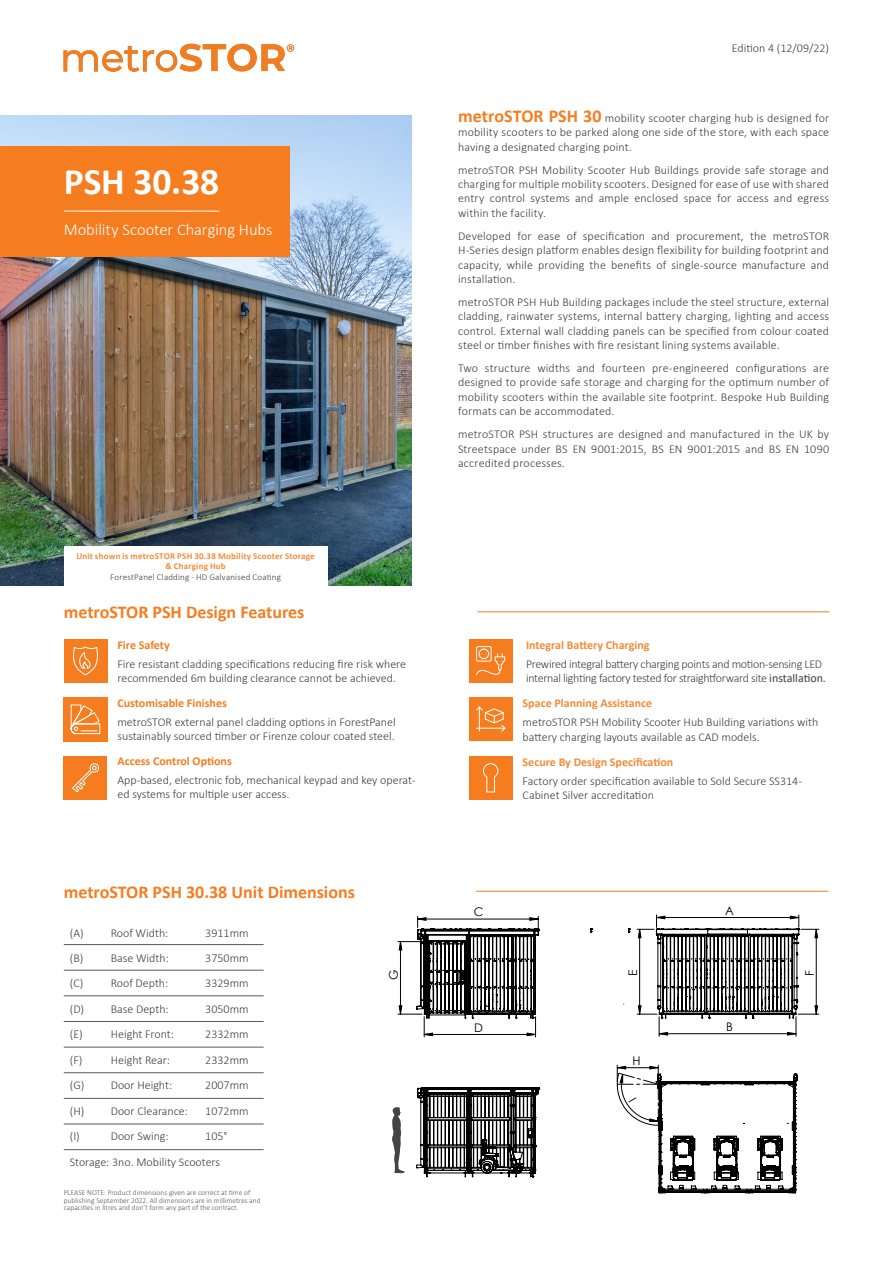
<style>
.page{position:relative;width:893px;height:1263px;background:#fff}
.page>*{position:absolute;margin:0;border:0;box-sizing:border-box;transform-origin:0 0}
.t1{font:700 37.5px "Calibri";color:#fff}
.Subtitles{font:700 18px "Calibri";color:#f57d20}
.t2{font:300 18px "Calibri";letter-spacing:-.005em;color:#fff}
.t3{font:300 16.5px "Calibri";letter-spacing:-.005em;color:#fff}
.Subtitles_8pt{font:300 12px/14.4px "Calibri";color:#3e3e3f;text-align:justify}
.Subtitles_8pt-2{font:300 12px/14.4px "Calibri";letter-spacing:-.025em;color:#3e3e3f}
.Subtitles_8pt-3{font:700 12px "Calibri";color:#f68a36}
.Subtitles_8pt-4{font:700 12px "Calibri";color:#f57d20}
.t4{font:11.85px "Century Gothic";color:#000}
.t5{font:700 9px/10.5px "Calibri";letter-spacing:.025em;color:#f68a36;text-align:center}
.t6{font:300 9px "Calibri";letter-spacing:.01em;color:#3e3e3f}
.t7{font:300 7.5px/7.5px "Calibri";color:#575757}
.s1{font-weight:700;font-size:18px;color:#f57d20}
.s2{font-weight:300;color:#3e3e3f}
.s3{font-weight:400}
</style>
<div class="page">
<hr style="left:477px;top:611px;width:352px;height:1px;background:#f57d20">
<hr style="left:476px;top:891px;width:352px;height:1px;background:#f57d20">
<img style="left:0;top:115px;width:411px;height:470px">
<div style="left:0;top:146px;width:289px;height:111px;background:#f57d20"></div>
<hr style="left:64px;top:211px;width:155px;height:1px;background:#fff">
<div style="left:64px;top:546px;width:263px;height:59px;background:#fff"></div>
<div style="left:64px;top:639px;width:43px;height:43px;background:#f57d20"></div>
<svg style="left:73px;top:646px;width:25px;height:30px"></svg>
<div style="left:63px;top:697px;width:45px;height:45px;background:#f57d20"></div>
<svg style="left:70px;top:704px;width:31px;height:31px"></svg>
<div style="left:469px;top:639px;width:43px;height:43px;background:#f57d20"></div>
<div style="left:476px;top:646px;width:16px;height:15px;border:1px solid #fff"></div>
<svg style="left:476px;top:649px;width:30px;height:27px"></svg>
<div style="left:469px;top:698px;width:43px;height:43px;background:#f57d20"></div>
<div style="left:64px;top:756px;width:43px;height:43px;background:#f57d20"></div>
<svg style="left:72px;top:763px;width:27px;height:30px"></svg>
<div style="left:469px;top:697px;width:43px;height:43px;background:#f57d20"></div>
<svg style="left:476px;top:706px;width:30px;height:26px"></svg>
<div style="left:469px;top:756px;width:43px;height:43px;background:#f57d20"></div>
<svg style="left:483px;top:763px;width:16px;height:30px"></svg>
<hr style="left:64px;top:1047px;width:200px;height:1px;background:#595a5a">
<hr style="left:64px;top:1123px;width:200px;height:1px;background:#595a5a">
<hr style="left:64px;top:1098px;width:200px;height:1px;background:#595a5a">
<hr style="left:64px;top:1072px;width:200px;height:1px;background:#595a5a">
<hr style="left:64px;top:1021px;width:200px;height:1px;background:#595a5a">
<hr style="left:64px;top:995px;width:200px;height:1px;background:#595a5a">
<hr style="left:64px;top:970px;width:200px;height:1px;background:#595a5a">
<hr style="left:64px;top:944px;width:200px;height:1px;background:#595a5a">
<hr style="left:64px;top:1149px;width:200px;height:1px;background:#595a5a">
<svg style="left:398px;top:915px;width:421px;height:122px"></svg>
<svg style="left:416px;top:1087px;width:123px;height:90px"></svg>
<svg style="left:392px;top:1107px;width:13px;height:67px"></svg>
<svg style="left:64px;top:44px;width:230px;height:27px"></svg>
<svg style="left:617px;top:1065px;width:181px;height:129px"></svg>
<p class="t1" style="left:64px;top:155px;width:157px">PSH 30.38</p>
<p class="t3" style="left:64px;top:219px;width:210px">Mobility Scooter Charging Hubs</p>
<p class="t1" style="left:64px;top:155px;width:150px">FX 140 FP</p>
<p class="t2" style="left:64px;top:220px;width:176px">Food Waste Bin Housing</p>
<p class="Subtitles_8pt" style="left:732px;top:40px;width:99px">Edition 4 (12/09/22)</p>
<p class="Subtitles_8pt" style="left:458px;top:111px;width:373px"><span class="s1">metroSTOR PSH 30</span> mobility scooter charging hub is designed for mobility scooters to be parked along one side of the store, with each space having a designated charging point.</p>
<p class="Subtitles_8pt" style="left:458px;top:162px;width:373px">metroSTOR PSH Mobility Scooter Hub Buildings provide safe storage and charging for multiple mobility scooters. Designed for ease of use with shared entry control systems and ample enclosed space for access and egress within the facility.</p>
<p class="Subtitles_8pt" style="left:458px;top:228px;width:373px">Developed for ease of specification and procurement, the metroSTOR H-Series design platform enables design flexibility for building footprint and capacity, while providing the benefits of single-source manufacture and installation.</p>
<p class="Subtitles_8pt" style="left:458px;top:295px;width:373px">metroSTOR PSH Hub Building packages include the steel structure, external cladding, rainwater systems, internal battery charging, lighting and access control. External wall cladding panels can be specified from colour coated steel or timber finishes with fire resistant lining systems available.</p>
<p class="Subtitles_8pt" style="left:458px;top:361px;width:373px">Two structure widths and fourteen pre-engineered configurations are designed to provide safe storage and charging for the optimum number of mobility scooters within the available site footprint. Bespoke Hub Building formats can be accommodated.</p>
<p class="Subtitles_8pt" style="left:458px;top:427px;width:373px">metroSTOR PSH structures are designed and manufactured in the UK by Streetspace under BS EN 9001:2015, BS EN 9001:2015 and BS EN 1090 accredited processes.</p>
<p class="t5" style="left:76px;top:550px;width:240px">Unit shown is metroSTOR PSH 30.38 Mobility Scooter Storage &amp; Charging Hub<br><span class="s2">ForestPanel Cladding - HD Galvanised Coating</span></p>
<p class="Subtitles" style="left:64px;top:599px;width:242px">metroSTOR PSH Design Features</p>
<p class="Subtitles_8pt-4" style="left:117px;top:637px;width:54px">Fire Safety</p>
<p class="Subtitles_8pt" style="left:117px;top:656px;width:290px">Fire resistant cladding specifications reducing fire risk where recommended 6m building clearance cannot be achieved.</p>
<p class="t5" style="left:107px;top:552px;width:179px">metroSTOR FX 240FP Food Waste Bin Housing</p>
<p class="t6" style="left:149px;top:573px;width:96px">- Latch Euro Cylinder Lock</p>
<p class="Subtitles_8pt-3" style="left:526px;top:637px;width:125px">Integral Battery Charging</p>
<p class="Subtitles_8pt-2" style="left:526px;top:656px;width:301px">Prewired integral battery charging points and motion-sensing LED internal lighting factory tested for straightforward site <span class="s3">installation.</span></p>
<p class="t4" style="left:390px;top:677px;width:12px">G</p>
<p class="t4" style="left:612px;top:677px;width:12px">G</p>
<p class="Subtitles_8pt-4" style="left:117px;top:694px;width:111px">Customisable Finishes</p>
<p class="Subtitles_8pt" style="left:117px;top:714px;width:280px">metroSTOR external panel cladding options in ForestPanel sustainably sourced timber or Firenze colour coated steel.</p>
<p class="Subtitles_8pt-4" style="left:117px;top:753px;width:116px">Access Control Options</p>
<p class="Subtitles_8pt" style="left:117px;top:772px;width:299px">App-based, electronic fob, mechanical keypad and key operat&shy;ed systems for multiple user access.</p>
<p class="Subtitles" style="left:64px;top:879px;width:293px">metroSTOR PSH 30.38 Unit Dimensions</p>
<p class="Subtitles_8pt" style="left:70px;top:925px;width:15px">(A)</p>
<p class="Subtitles_8pt" style="left:111px;top:925px;width:59px">Roof Width:</p>
<p class="Subtitles_8pt" style="left:205px;top:925px;width:45px">3911mm</p>
<p class="Subtitles_8pt" style="left:70px;top:950px;width:15px">(B)</p>
<p class="Subtitles_8pt" style="left:111px;top:950px;width:60px">Base Width:</p>
<p class="Subtitles_8pt" style="left:205px;top:950px;width:45px">3750mm</p>
<p class="Subtitles_8pt" style="left:70px;top:976px;width:15px">(C)</p>
<p class="Subtitles_8pt" style="left:111px;top:976px;width:59px">Roof Depth:</p>
<p class="Subtitles_8pt" style="left:205px;top:976px;width:45px">3329mm</p>
<p class="Subtitles_8pt" style="left:70px;top:1001px;width:16px">(D)</p>
<p class="Subtitles_8pt" style="left:111px;top:1001px;width:60px">Base Depth:</p>
<p class="Subtitles_8pt" style="left:205px;top:1001px;width:45px">3050mm</p>
<p class="Subtitles_8pt" style="left:70px;top:1027px;width:15px">(E)</p>
<p class="Subtitles_8pt" style="left:111px;top:1027px;width:65px">Height Front:</p>
<p class="Subtitles_8pt" style="left:205px;top:1027px;width:45px">2332mm</p>
<p class="Subtitles_8pt" style="left:70px;top:1052px;width:14px">(F)</p>
<p class="Subtitles_8pt" style="left:111px;top:1052px;width:61px">Height Rear:</p>
<p class="Subtitles_8pt" style="left:205px;top:1052px;width:45px">2332mm</p>
<p class="Subtitles_8pt" style="left:70px;top:1078px;width:16px">(G)</p>
<p class="Subtitles_8pt" style="left:111px;top:1078px;width:63px">Door Height:</p>
<p class="Subtitles_8pt" style="left:205px;top:1078px;width:45px">2007mm</p>
<p class="Subtitles_8pt" style="left:70px;top:1103px;width:16px">(H)</p>
<p class="Subtitles_8pt" style="left:111px;top:1103px;width:79px">Door Clearance:</p>
<p class="Subtitles_8pt" style="left:205px;top:1103px;width:45px">1072mm</p>
<p class="Subtitles_8pt" style="left:70px;top:1129px;width:12px">(I)</p>
<p class="Subtitles_8pt" style="left:111px;top:1129px;width:60px">Door Swing:</p>
<p class="Subtitles_8pt" style="left:205px;top:1129px;width:24px">105°</p>
<p class="Subtitles_8pt" style="left:70px;top:1154px;width:152px">Storage: 3no. Mobility Scooters</p>
<p class="t7" style="left:64px;top:1189px;width:198px">PLEASE NOTE: Product dimensions given are correct at time of publishing September 2022. All dimensions are in millimetres and capacities in litres and don’t form any part of the contract.</p>
<p class="t4" style="left:385px;top:980px;width:12px;rotate:-90deg">G</p>
<p class="Subtitles_8pt-3" style="left:523px;top:695px;width:131px">Space Planning Assistance</p>
<p class="Subtitles_8pt" style="left:523px;top:715px;width:297px">metroSTOR PSH Mobility Scooter Hub Building variations with battery charging layouts available as CAD models.</p>
<p class="Subtitles_8pt-3" style="left:523px;top:754px;width:152px">Secure By Design Specification</p>
<p class="Subtitles_8pt" style="left:523px;top:774px;width:281px">Factory order specification available to Sold Secure SS314 -<br>Cabinet Silver accreditation</p>
<p class="t4" style="left:474px;top:904px;width:11px">C</p>
<p class="t4" style="left:474px;top:1019px;width:10px">D</p>
<p class="t4" style="left:725px;top:902px;width:10px">A</p>
<p class="t4" style="left:625px;top:976px;width:8px;rotate:-90deg">E</p>
<p class="t4" style="left:801px;top:976px;width:7px;rotate:-90deg">F</p>
<p class="t4" style="left:632px;top:1052px;width:10px">H</p>
<p class="t4" style="left:726px;top:1018px;width:8px">B</p>
</div>
